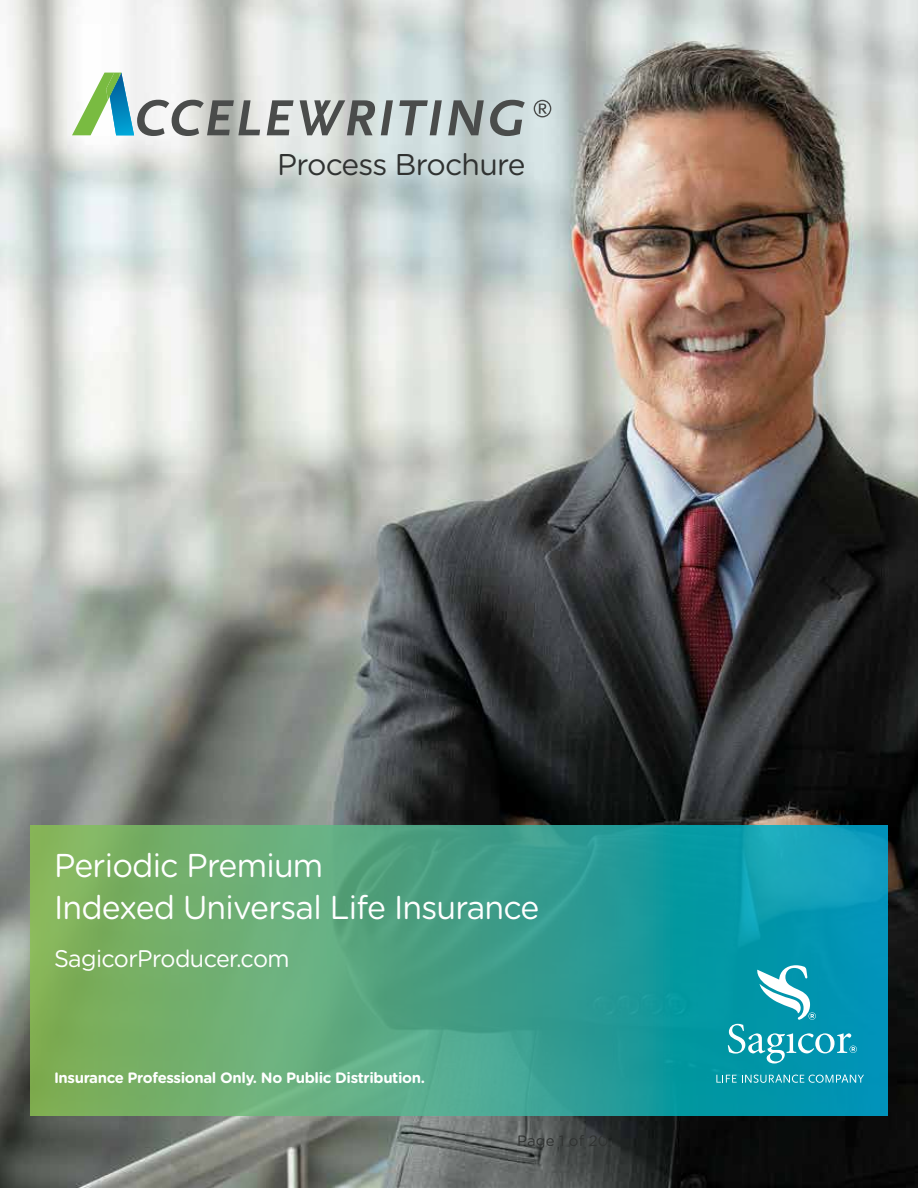
<style>
.page{position:relative;width:918px;height:1188px;background:#fff}
.page>*{position:absolute;margin:0;border:0;box-sizing:border-box;transform-origin:0 0}
.t1{font:33px/42px "Gotham Rounded";letter-spacing:-.025em;color:#fff}
.t2{font:30px "Gotham Rounded";letter-spacing:-.025em;color:#303231}
.t3{font:24px "Gotham Rounded";letter-spacing:-.025em;color:#fff}
.t4{font:700 15px "Gotham Rounded";letter-spacing:-.025em;color:#fff}
.t5{font:15px "Gotham Rounded";color:#303231}
</style>
<div class="page">
<img style="left:0;top:0;width:918px;height:1188px">
<svg style="left:72px;top:73px;width:188px;height:63px"></svg>
<svg style="left:267px;top:100px;width:27px;height:35px"></svg>
<svg style="left:300px;top:100px;width:75px;height:35px;background:#919593"></svg>
<svg style="left:381px;top:100px;width:12px;height:35px"></svg>
<svg style="left:399px;top:100px;width:43px;height:35px;background:#9ea7a7"></svg>
<svg style="left:448px;top:100px;width:36px;height:35px"></svg>
<svg style="left:490px;top:100px;width:35px;height:36px"></svg>
<svg style="left:534px;top:100px;width:17px;height:17px"></svg>
<svg style="left:31px;top:825px;width:856px;height:291px;background:#46a487"></svg>
<svg style="left:716px;top:1075px;width:148px;height:8px"></svg>
<svg style="left:728px;top:965px;width:129px;height:99px;background:#29a5b9"></svg>
<h2 class="t2" style="left:277px;top:144px;width:250px">Process Brochure</h2>
<h1 class="t1" style="left:54px;top:843px;width:487px">Periodic Premium<br>Indexed Universal Life Insurance</h1>
<h3 class="t3" style="left:54px;top:942px;width:237px">SagicorProducer.com</h3>
<p class="t4" style="left:54px;top:1067px;width:373px">Insurance Professional Only. No Public Distribution.</p>
<p class="t5" style="left:517px;top:1130px;width:93px">Page 1 of 20</p>
</div>
